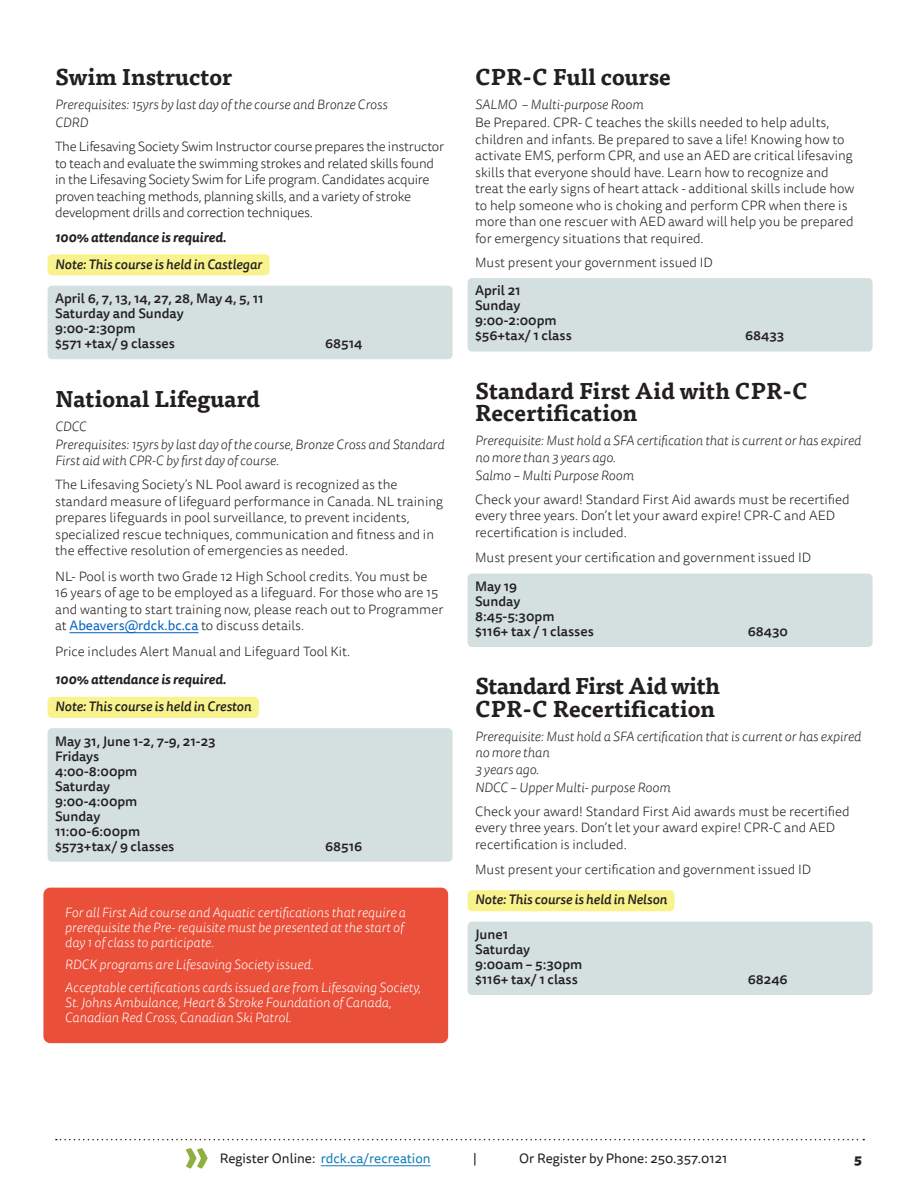
<style>
.page{position:relative;width:918px;height:1188px;background:#fff}
.page>*{position:absolute;margin:0;border:0;box-sizing:border-box;transform-origin:0 0}
.LG_Program_Title{font:700 22.5px/22.5px "Tisa Pro";color:#231f20}
.LG_Program_Title-2{font:700 22.5px/22.5px "Tisa Pro";letter-spacing:-.02em;color:#231f20}
.LG_Program_Description{font:300 13.5px/16.5px "Tisa Sans Pro";color:#231f20}
.LG_age_location_instructor{font:300 13.5px/16.5px "Tisa Sans Pro";color:#231f20}
.LG_age_location_instructor-2{font:italic 300 13.5px/16.5px "Tisa Sans Pro";color:#231f20}
.body_italic{font:italic 300 13.5px/15px "Tisa Sans Pro";color:#fff}
.Details_Training{font:500 13.5px/15px "Tisa Sans Pro";color:#231f20}
.LG_Program_Description-2{font:300 13.5px/16.5px "Tisa Sans Pro";letter-spacing:-.02em;color:#231f20}
.Highlight{font:italic 500 13.5px "Tisa Sans Pro";color:#231f20}
.no_class{font:italic 700 13.5px "Tisa Sans Pro";color:#231f20}
.t1{font:13.5px "Tisa Sans Pro";color:#167fbc}
.t2{font:13.5px "Tisa Sans Pro";color:#231f20}
.t3{font:800 13.5px "Tisa Sans Pro";color:#231f20}
.s1{font-weight:400;color:#0563c1}
.s2{color:#231f20}
</style>
<div class="page">
<svg style="left:56px;top:1139px;width:808px;height:1px"></svg>
<hr style="left:321px;top:1165px;width:110px;height:1px;background:#167fbc">
<svg style="left:186px;top:1148px;width:22px;height:21px"></svg>
<div style="left:48px;top:254px;width:222px;height:21px;background:#f8f38d;border-radius:4px"></div>
<div style="left:48px;top:286px;width:405px;height:73px;background:#d3e0df;border-radius:4px"></div>
<hr style="left:69px;top:632px;width:129px;height:1px;background:#0563c1">
<div style="left:48px;top:697px;width:211px;height:21px;background:#f8f38d;border-radius:4px"></div>
<div style="left:48px;top:728px;width:405px;height:134px;background:#d3e0df;border-radius:4px"></div>
<div style="left:468px;top:278px;width:405px;height:74px;background:#d3e0df;border-radius:4px"></div>
<div style="left:468px;top:574px;width:405px;height:73px;background:#d3e0df;border-radius:4px"></div>
<div style="left:468px;top:890px;width:207px;height:21px;background:#f8f38d;border-radius:4px"></div>
<div style="left:468px;top:922px;width:405px;height:73px;background:#d3e0df;border-radius:4px"></div>
<div style="left:43px;top:888px;width:405px;height:155px;background:#e94f39;border-radius:7px"></div>
<p class="LG_Program_Title" style="left:55px;top:65px;width:178px">Swim Instructor</p>
<p class="LG_age_location_instructor-2" style="left:55px;top:97px;width:334px">Prerequisites: 15yrs by last day of the course and Bronze Cross</p>
<p class="LG_age_location_instructor-2" style="left:55px;top:115px;width:34px">CDRD</p>
<p class="LG_Program_Description-2" style="left:55px;top:139px;width:391px">The Lifesaving Society Swim Instructor course prepares the instructor to teach and evaluate the swimming strokes and related skills found in the Lifesaving Society Swim for Life program. Candidates acquire proven teaching methods, planning skills, and a variety of stroke development drills and correction techniques.</p>
<p class="no_class" style="left:55px;top:227px;width:173px">100% attendance is required.</p>
<p class="Highlight" style="left:55px;top:254px;width:208px">Note: This course is held in Castlegar</p>
<p class="Details_Training" style="left:55px;top:291px;width:210px">April 6, 7, 13, 14, 27, 28, May 4, 5, 11<br>Saturday and Sunday<br>9:00-2:30pm<br>$571 +tax/ 9 classes</p>
<p class="Details_Training" style="left:325px;top:336px;width:39px">68514</p>
<p class="LG_Program_Title" style="left:55px;top:386px;width:207px">National Lifeguard</p>
<p class="LG_age_location_instructor-2" style="left:55px;top:418px;width:33px">CDCC</p>
<p class="LG_age_location_instructor-2" style="left:55px;top:436px;width:391px">Prerequisites: 15yrs by last day of the course, Bronze Cross and Standard<br>First aid with CPR-C by first day of course.</p>
<p class="LG_Program_Description" style="left:55px;top:477px;width:389px">The Lifesaving Society’s NL Pool award is recognized as the standard measure of lifeguard performance in Canada. NL training prepares lifeguards in pool surveillance, to prevent incidents, specialized rescue techniques, communication and fitness and in the effective resolution of emergencies as needed.</p>
<p class="LG_Program_Description" style="left:55px;top:568px;width:390px">NL- Pool is worth two Grade 12 High School credits. You must be 16 years of age to be employed as a lifeguard. For those who are 15 and wanting to start training now, please reach out to Programmer at <span class="s1">Abeavers@rdck.bc.ca</span> to discuss details.</p>
<p class="LG_Program_Description" style="left:55px;top:643px;width:297px">Price includes Alert Manual and Lifeguard Tool Kit.</p>
<p class="no_class" style="left:55px;top:669px;width:173px">100% attendance is required.</p>
<p class="Highlight" style="left:55px;top:697px;width:198px">Note: This course is held in Creston</p>
<p class="Details_Training" style="left:55px;top:734px;width:162px">May 31, June 1-2, 7-9, 21-23<br>Fridays<br>4:00-8:00pm<br>Saturday<br>9:00-4:00pm<br>Sunday<br>11:00-6:00pm<br>$573+tax/ 9 classes</p>
<p class="Details_Training" style="left:325px;top:839px;width:39px">68516</p>
<p class="body_italic" style="left:65px;top:905px;width:342px">For all First Aid course and Aquatic certifications that require a prerequisite the Pre- requisite must be presented at the start of day 1 of class to participate.</p>
<p class="body_italic" style="left:65px;top:957px;width:250px">RDCK programs are Lifesaving Society issued.</p>
<p class="body_italic" style="left:65px;top:980px;width:357px">Acceptable certifications cards issued are from Lifesaving Society,<br>St. Johns Ambulance, Heart &amp; Stroke Foundation of Canada,<br>Canadian Red Cross, Canadian Ski Patrol.</p>
<p class="LG_Program_Title" style="left:475px;top:65px;width:197px">CPR-C Full course</p>
<p class="LG_age_location_instructor-2" style="left:475px;top:97px;width:170px">SALMO – Multi-purpose Room</p>
<p class="LG_age_location_instructor" style="left:475px;top:115px;width:381px">Be Prepared. CPR- C teaches the skills needed to help adults, children and infants. Be prepared to save a life! Knowing how to activate EMS, perform CPR, and use an AED are critical lifesaving skills that everyone should have. Learn how to recognize and treat the early signs of heart attack - additional skills include how to help someone who is choking and perform CPR when there is more than one rescuer with AED award will help you be prepared for emergency situations that required.</p>
<p class="LG_Program_Description" style="left:475px;top:254px;width:239px">Must present your government issued ID</p>
<p class="Details_Training" style="left:475px;top:283px;width:98px">April 21<br>Sunday<br>9:00-2:00pm $56+tax/ 1 class</p>
<p class="Details_Training" style="left:745px;top:328px;width:41px">68433</p>
<p class="LG_Program_Title" style="left:475px;top:378px;width:334px">Standard First Aid with CPR-C<br>Recertification</p>
<p class="LG_age_location_instructor-2" style="left:475px;top:433px;width:388px">Prerequisite: Must hold a SFA certification that is current or has expired no more than 3 years ago.</p>
<p class="LG_age_location_instructor-2" style="left:475px;top:467px;width:160px">Salmo – Multi Purpose Room</p>
<p class="LG_Program_Description" style="left:475px;top:491px;width:376px">Check your award! Standard First Aid awards must be recertified every three years. Don’t let your award expire! CPR-C and AED recertification is included.</p>
<p class="LG_Program_Description" style="left:475px;top:550px;width:338px">Must present your certification and government issued ID</p>
<p class="Details_Training" style="left:475px;top:579px;width:120px">May 19<br>Sunday<br>8:45-5:30pm<br>$116+ tax / 1 classes</p>
<p class="Details_Training" style="left:748px;top:624px;width:42px">68430</p>
<p class="LG_Program_Title-2" style="left:475px;top:674px;width:247px">Standard First Aid with<br>CPR-C Recertification</p>
<p class="LG_age_location_instructor-2" style="left:475px;top:728px;width:388px">Prerequisite: Must hold a SFA certification that is current or has expired no more than<br>3 years ago.</p>
<p class="LG_age_location_instructor-2" style="left:475px;top:779px;width:197px">NDCC – Upper Multi- purpose Room</p>
<p class="LG_Program_Description" style="left:475px;top:803px;width:376px">Check your award! Standard First Aid awards must be recertified every three years. Don’t let your award expire! CPR-C and AED recertification is included.</p>
<p class="LG_Program_Description" style="left:475px;top:862px;width:338px">Must present your certification and government issued ID</p>
<p class="Highlight" style="left:475px;top:890px;width:193px">Note: This course is held in Nelson</p>
<p class="Details_Training" style="left:475px;top:927px;width:109px">June1<br>Saturday<br>9:00am – 5:30pm $116+ tax/ 1 class</p>
<p class="Details_Training" style="left:748px;top:972px;width:42px">68246</p>
<p class="t1" style="left:220px;top:1149px;width:213px"><span class="s2">Register Online:</span> rdck.ca/recreation</p>
<p class="t2" style="left:473px;top:1149px;width:5px">|</p>
<p class="t2" style="left:519px;top:1149px;width:210px">Or Register by Phone: 250.357.0121</p>
<p class="t3" style="left:854px;top:1149px;width:9px">5</p>
</div>
